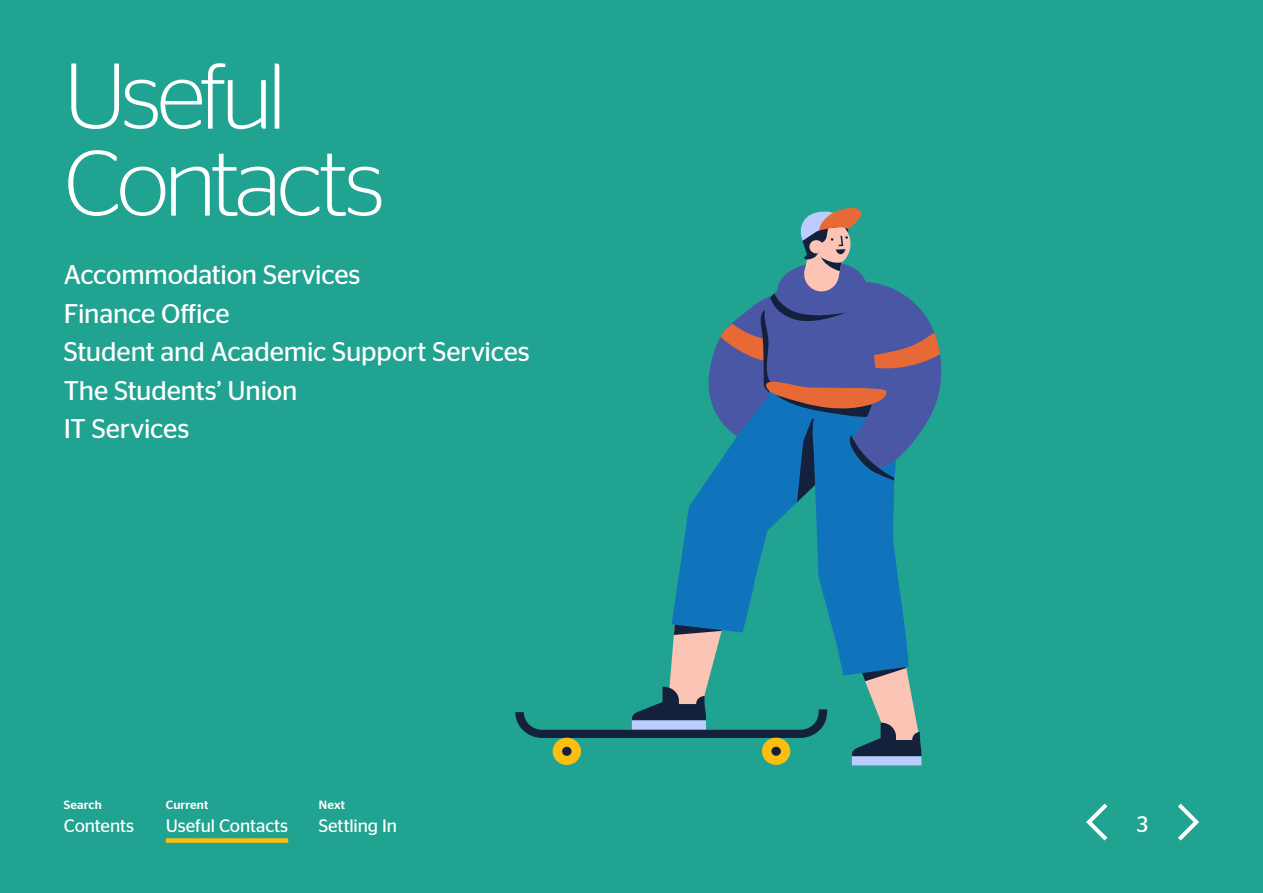
<style>
.page{position:relative;width:1263px;height:893px;background:#20a391}
.page>*{position:absolute;margin:0;border:0;box-sizing:border-box;transform-origin:0 0}
.Headline{font:300 93px/87px "Stag Sans";letter-spacing:-.04em;color:#fff}
.Contents_medium{font:27px "Stag Sans";letter-spacing:-.005em;color:#fff}
.t1{font:22.5px "Stag Sans";color:#fff}
.t2{font:18px "Stag Sans";letter-spacing:-.005em;color:#fff}
.t3{font:500 12px "Stag Sans";letter-spacing:.015em;color:#fff}
</style>
<div class="page">
<svg style="left:1086px;top:804px;width:21px;height:36px"></svg>
<svg style="left:1178px;top:804px;width:21px;height:36px"></svg>
<div style="left:166px;top:838px;width:122px;height:5px;background:#fdbe12"></div>
<svg style="left:515px;top:207px;width:426px;height:558px"></svg>
<p class="Headline" style="left:64px;top:51px;width:322px">Useful<br>Contacts</p>
<p class="Contents_medium" style="left:64px;top:259px;width:298px">Accommodation Services</p>
<p class="Contents_medium" style="left:64px;top:298px;width:167px">Finance Office</p>
<p class="Contents_medium" style="left:64px;top:336px;width:468px">Student and Academic Support Services</p>
<p class="Contents_medium" style="left:64px;top:375px;width:235px">The Students’ Union</p>
<p class="Contents_medium" style="left:64px;top:413px;width:127px">IT Services</p>
<p class="t3" style="left:64px;top:798px;width:39px">Search</p>
<p class="t3" style="left:166px;top:798px;width:44px">Current</p>
<p class="t3" style="left:319px;top:798px;width:28px">Next</p>
<p class="t2" style="left:64px;top:815px;width:72px">Contents</p>
<p class="t2" style="left:166px;top:815px;width:124px">Useful Contacts</p>
<p class="t2" style="left:319px;top:815px;width:80px">Settling In</p>
<p class="t1" style="left:1137px;top:811px;width:13px">3</p>
</div>
